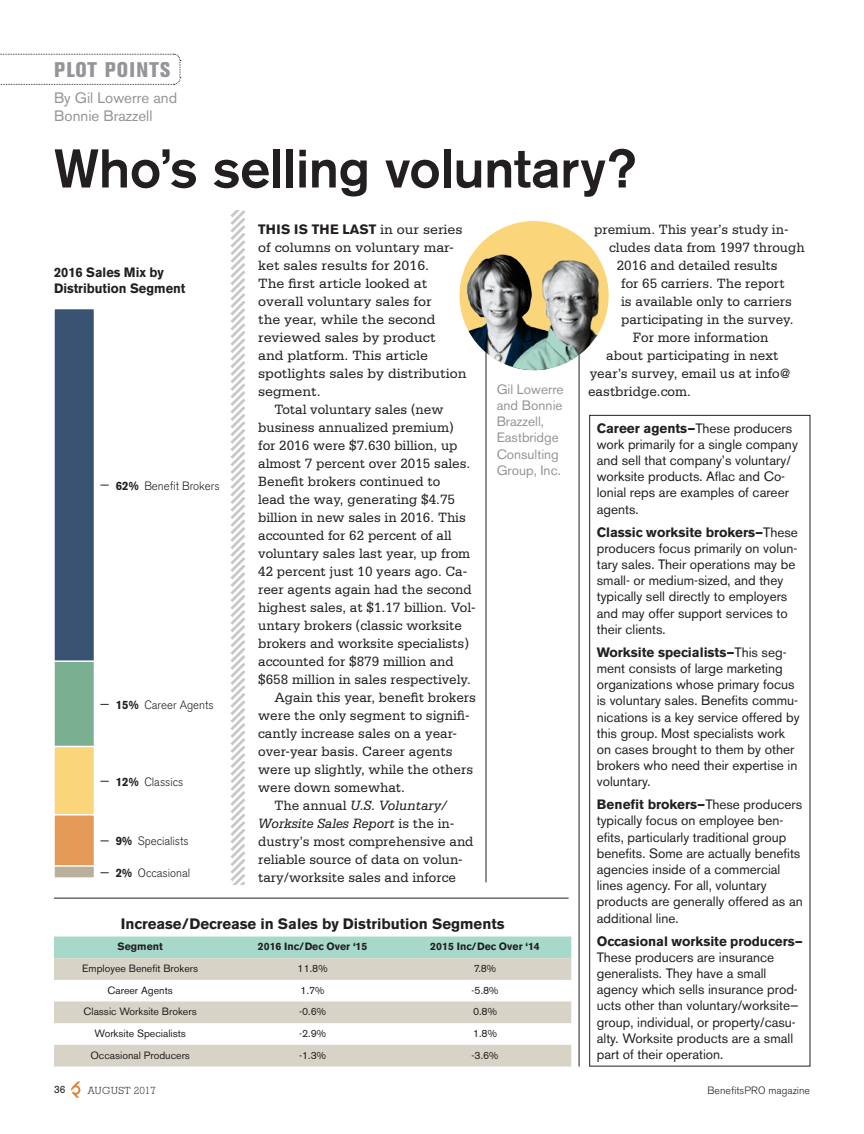
<style>
.page{position:relative;width:864px;height:1134px;background:#fff}
.page>*{position:absolute;margin:0;border:0;box-sizing:border-box;transform-origin:0 0}
.t1{font:500 54px "Akzidenz Grotesk BE";letter-spacing:-.01em;color:#231f20}
.t2{font:800 condensed 21px "Akzidenz Grotesk BE";letter-spacing:.05em;color:#939598}
.t3{font:700 15px "Akzidenz Grotesk BE";color:#231f20}
.t4{font:15px/18px "Akzidenz Grotesk BE";color:#939598}
.t5{font:14.25px "Serifa Std";color:#231f20;scale:.95 1}
.t6{font:14.25px "Serifa Std";color:#231f20}
.t7{font:italic 14.25px "Serifa Std";color:#231f20;scale:.95 1}
.t8{font:13.5px/16.2px "Akzidenz Grotesk BE";color:#231f20}
.t9{font:13.5px/16.2px "Akzidenz Grotesk BE";color:#939598}
.t10{font:700 13.5px "Akzidenz Grotesk BE";color:#231f20}
.t11{font:700 13.5px/16.2px "Akzidenz Grotesk BE";color:#231f20;scale:.95 1}
.t12{font:300 12px "Akzidenz Grotesk BE";color:#231f20;scale:.95 1}
.t13{font:10.5px "Akzidenz Grotesk BE";color:#231f20}
.t14{font:700 10.5px "Akzidenz Grotesk BE";color:#231f20}
.t15{font:300 10.5px "Akzidenz Grotesk BE";color:#231f20}
.t16{font:300 10.5px "Rockwell Std";letter-spacing:.04em;color:#231f20}
.t17{font:10.5px "Rockwell Std";color:#231f20}
.s1{font-weight:700}
.s2{font-family:"Serifa Std";font-weight:400;font-size:14.25px}
.s3{font-style:normal}
</style>
<div class="page">
<hr style="left:579px;top:273px;width:1px;height:794px;background:#201d1e">
<img style="left:571px;top:256px;width:38px;height:114px">
<svg style="left:0;top:53px;width:181px;height:32px"></svg>
<div style="left:589px;top:415px;width:221px;height:651px;border:1px solid #231f20"></div>
<svg style="left:54px;top:210px;width:517px;height:888px"></svg>
<div style="left:53px;top:308px;width:42px;height:355px;background:#3a5271;border:2px solid #fff"></div>
<div style="left:53px;top:660px;width:42px;height:88px;background:#7baf92;border:2px solid #fff"></div>
<div style="left:53px;top:746px;width:42px;height:70px;background:#fad579;border:2px solid #fff"></div>
<div style="left:53px;top:814px;width:42px;height:53px;background:#e59956;border:2px solid #fff"></div>
<div style="left:53px;top:865px;width:42px;height:14px;background:#b8b09c;border:2px solid #fff"></div>
<h2 class="t2" style="left:54px;top:57px;width:118px">PLOT POINTS</h2>
<p class="t4" style="left:54px;top:89px;width:125px">By Gil Lowerre and<br>Bonnie Brazzell</p>
<h1 class="t1" style="left:54px;top:135px;width:584px">Who’s selling voluntary?</h1>
<p class="t11" style="left:54px;top:264px;width:140px">2016 Sales Mix by<br>Distribution Segment</p>
<p class="t12" style="left:116px;top:479px;width:111px"><span class="s1">62%</span> Benefit Brokers</p>
<p class="t12" style="left:116px;top:698px;width:105px"><span class="s1">15%</span> Career Agents</p>
<p class="t12" style="left:116px;top:775px;width:73px"><span class="s1">12%</span> Classics</p>
<p class="t12" style="left:116px;top:834px;width:78px"><span class="s1">9%</span> Specialists</p>
<p class="t12" style="left:116px;top:866px;width:80px"><span class="s1">2%</span> Occasional</p>
<p class="t10" style="left:258px;top:221px;width:206px">THIS IS THE LAST <span class="s2">in our series</span></p>
<p class="t6" style="left:258px;top:239px;width:197px">of columns on voluntary mar-</p>
<p class="t6" style="left:258px;top:257px;width:173px">ket sales results for 2016.</p>
<p class="t6" style="left:258px;top:275px;width:171px">The first article looked at</p>
<p class="t6" style="left:258px;top:293px;width:175px">overall voluntary sales for</p>
<p class="t6" style="left:258px;top:311px;width:179px">the year, while the second</p>
<p class="t6" style="left:258px;top:329px;width:179px">reviewed sales by product</p>
<p class="t6" style="left:258px;top:347px;width:171px">and platform. This article</p>
<p class="t6" style="left:258px;top:365px;width:210px">spotlights sales by distribution</p>
<p class="t6" style="left:258px;top:383px;width:64px">segment.</p>
<p class="t5" style="left:274px;top:401px;width:179px">Total voluntary sales (new</p>
<p class="t5" style="left:258px;top:419px;width:207px">business annualized premium)</p>
<p class="t5" style="left:258px;top:437px;width:211px">for 2016 were $7.630 billion, up</p>
<p class="t5" style="left:258px;top:455px;width:225px">almost 7 percent over 2015 sales.</p>
<p class="t5" style="left:258px;top:473px;width:193px">Benefit brokers continued to</p>
<p class="t5" style="left:258px;top:491px;width:209px">lead the way, generating $4.75</p>
<p class="t5" style="left:258px;top:509px;width:220px">billion in new sales in 2016. This</p>
<p class="t5" style="left:258px;top:527px;width:205px">accounted for 62 percent of all</p>
<p class="t5" style="left:258px;top:545px;width:225px">voluntary sales last year, up from</p>
<p class="t5" style="left:258px;top:563px;width:222px">42 percent just 10 years ago. Ca-</p>
<p class="t5" style="left:258px;top:581px;width:226px">reer agents again had the second</p>
<p class="t5" style="left:258px;top:599px;width:230px">highest sales, at $1.17 billion. Vol-</p>
<p class="t5" style="left:258px;top:617px;width:216px">untary brokers (classic worksite</p>
<p class="t5" style="left:258px;top:635px;width:223px">brokers and worksite specialists)</p>
<p class="t5" style="left:258px;top:653px;width:207px">accounted for $879 million and</p>
<p class="t5" style="left:258px;top:671px;width:225px">$658 million in sales respectively.</p>
<p class="t5" style="left:274px;top:689px;width:214px">Again this year, benefit brokers</p>
<p class="t5" style="left:258px;top:707px;width:224px">were the only segment to signifi-</p>
<p class="t5" style="left:258px;top:725px;width:211px">cantly increase sales on a year-</p>
<p class="t5" style="left:258px;top:743px;width:206px">over-year basis. Career agents</p>
<p class="t5" style="left:258px;top:761px;width:228px">were up slightly, while the others</p>
<p class="t5" style="left:258px;top:779px;width:156px">were down somewhat.</p>
<p class="t7" style="left:274px;top:798px;width:183px"><span class="s3">The annual</span> U.S. Voluntary/</p>
<p class="t7" style="left:258px;top:816px;width:208px">Worksite Sales Report <span class="s3">is the in-</span></p>
<p class="t5" style="left:258px;top:833px;width:228px">dustry’s most comprehensive and</p>
<p class="t5" style="left:258px;top:851px;width:217px">reliable source of data on volun-</p>
<p class="t5" style="left:258px;top:869px;width:210px">tary/worksite sales and inforce</p>
<p class="t9" style="left:497px;top:381px;width:68px">Gil Lowerre and Bonnie<br>Brazzell,<br>Eastbridge<br>Consulting<br>Group, Inc.</p>
<p class="t3" style="left:121px;top:915px;width:385px">Increase/Decrease in Sales by Distribution Segments</p>
<p class="t14" style="left:118px;top:941px;width:47px">Segment</p>
<p class="t14" style="left:258px;top:941px;width:111px">2016 Inc/Dec Over ‘15</p>
<p class="t14" style="left:430px;top:941px;width:111px">2015 Inc/Dec Over ‘14</p>
<p class="t13" style="left:82px;top:962px;width:117px">Employee Benefit Brokers</p>
<p class="t13" style="left:298px;top:962px;width:32px">11.8%</p>
<p class="t13" style="left:474px;top:962px;width:24px">7.8%</p>
<p class="t13" style="left:108px;top:984px;width:67px">Career Agents</p>
<p class="t13" style="left:301px;top:984px;width:26px">1.7%</p>
<p class="t13" style="left:472px;top:984px;width:29px">-5.8%</p>
<p class="t13" style="left:84px;top:1006px;width:115px">Classic Worksite Brokers</p>
<p class="t13" style="left:299px;top:1006px;width:29px">-0.6%</p>
<p class="t13" style="left:473px;top:1006px;width:26px">0.8%</p>
<p class="t13" style="left:95px;top:1027px;width:93px">Worksite Specialists</p>
<p class="t13" style="left:299px;top:1027px;width:29px">-2.9%</p>
<p class="t13" style="left:473px;top:1027px;width:26px">1.8%</p>
<p class="t13" style="left:90px;top:1049px;width:101px">Occasional Producers</p>
<p class="t13" style="left:299px;top:1049px;width:29px">-1.3%</p>
<p class="t13" style="left:472px;top:1049px;width:29px">-3.6%</p>
<p class="t5" style="left:594px;top:221px;width:206px">premium. This year’s study in-</p>
<p class="t5" style="left:609px;top:239px;width:207px">cludes data from 1997 through</p>
<p class="t5" style="left:617px;top:257px;width:171px">2016 and detailed results</p>
<p class="t5" style="left:621px;top:275px;width:174px">for 65 carriers. The report</p>
<p class="t5" style="left:621px;top:293px;width:181px">is available only to carriers</p>
<p class="t5" style="left:621px;top:311px;width:183px">participating in the survey.</p>
<p class="t5" style="left:633px;top:329px;width:144px">For more information</p>
<p class="t5" style="left:606px;top:347px;width:183px">about participating in next</p>
<p class="t5" style="left:590px;top:365px;width:213px">year’s survey, email us at info@</p>
<p class="t5" style="left:588px;top:383px;width:110px">eastbridge.com.</p>
<p class="t8" style="left:597px;top:420px;width:203px"><span class="s1">Career agents—</span>These producers work primarily for a single company and sell that company’s voluntary/ worksite products. Aflac and Co&shy;lonial reps are examples of career agents.</p>
<p class="t8" style="left:597px;top:524px;width:203px"><span class="s1">Classic worksite brokers—</span>These producers focus primarily on volun&shy;tary sales. Their operations may be small- or medium-sized, and they typically sell directly to employers and may offer support services to their clients.</p>
<p class="t8" style="left:597px;top:644px;width:204px"><span class="s1">Worksite specialists—</span>This seg&shy;ment consists of large marketing organizations whose primary focus is voluntary sales. Benefits commu&shy;nications is a key service offered by this group. Most specialists work on cases brought to them by other brokers who need their expertise in voluntary.</p>
<p class="t8" style="left:597px;top:796px;width:208px"><span class="s1">Benefit brokers—</span>These producers typically focus on employee ben&shy;efits, particularly traditional group benefits. Some are actually benefits agencies inside of a commercial lines agency. For all, voluntary products are generally offered as an additional line.</p>
<p class="t10" style="left:597px;top:933px;width:208px">Occasional worksite producers—</p>
<p class="t8" style="left:597px;top:949px;width:203px">These producers are insurance generalists. They have a small agency which sells insurance prod&shy;ucts other than voluntary/worksite— group, individual, or property/casu&shy;alty. Worksite products are a small part of their operation.</p>
<p class="t17" style="left:54px;top:1084px;width:13px">36</p>
<p class="t16" style="left:88px;top:1084px;width:70px">AUGUST 2017</p>
<p class="t15" style="left:708px;top:1084px;width:104px">BenefitsPRO magazine</p>
</div>
